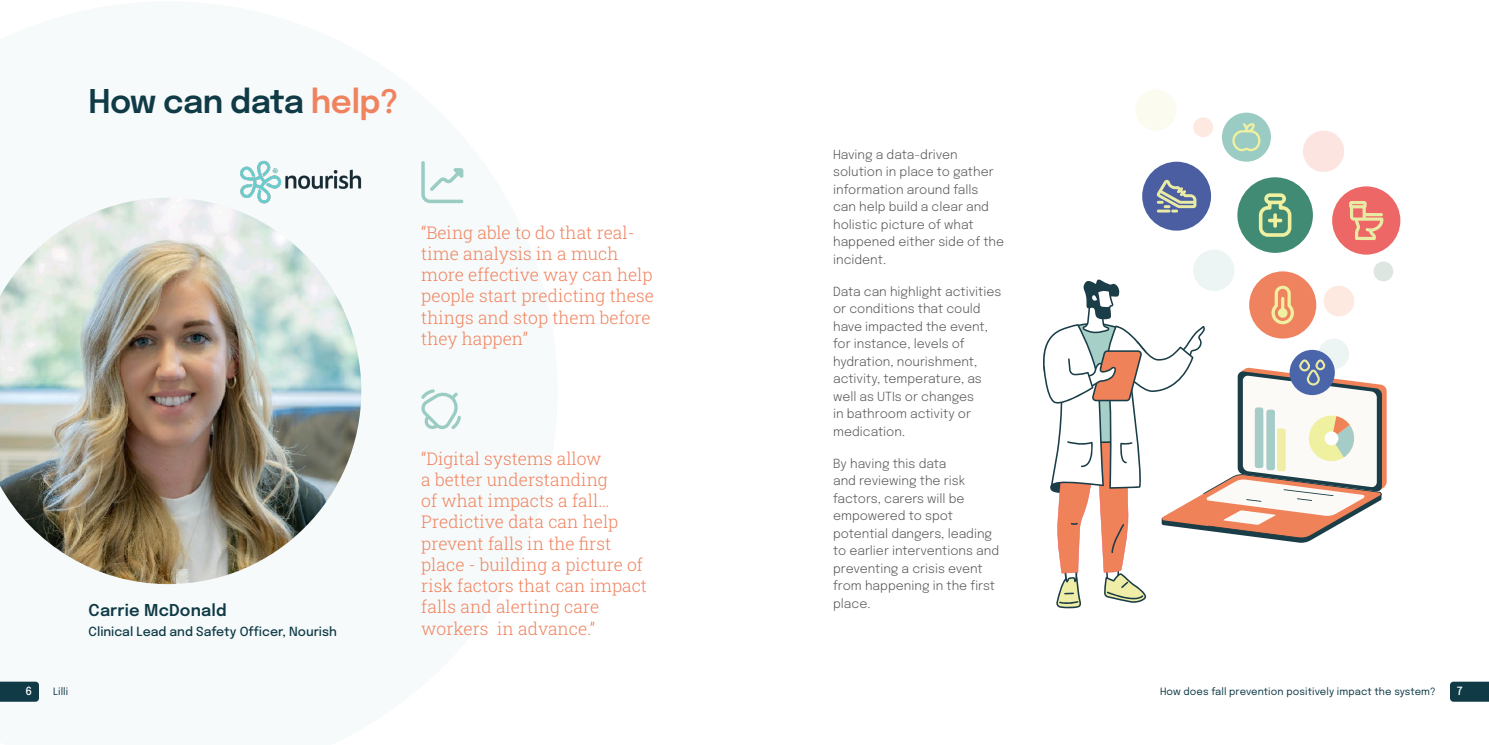
<style>
.page{position:relative;width:1489px;height:745px;background:#fff}
.page>*{position:absolute;margin:0;border:0;box-sizing:border-box;transform-origin:0 0}
.t1{font:600 32.5px "Epilogue";letter-spacing:-.02em;color:#0f3a46}
.t2{font:300 17.5px/21.2px "Roboto Slab";color:#f0835f}
.t3{font:600 16.25px "Epilogue";letter-spacing:.01em;color:#0f3a46}
.t4{font:300 12.5px/17.5px "Epilogue";color:#575756}
.t5{font:500 12.5px "Epilogue";color:#0f3a46}
.t6{font:500 11.25px "Epilogue";color:#fff}
.t7{font:10px "Epilogue";letter-spacing:.01em;color:#0f3a46}
.s1{color:#f0835f}
</style>
<div class="page">
<svg style="left:421px;top:161px;width:42px;height:42px"></svg>
<svg style="left:421px;top:389px;width:40px;height:41px"></svg>
<div style="left:1221px;top:113px;width:49px;height:49px;background:#9accc4;border-radius:50%"></div>
<div style="left:1237px;top:177px;width:75px;height:76px;background:#418b75;border-radius:50%"></div>
<div style="left:1331px;top:186px;width:69px;height:68px;background:#ec6765;border-radius:50%"></div>
<svg style="left:1248px;top:271px;width:68px;height:67px"></svg>
<div style="left:1193px;top:249px;width:41px;height:42px;background:#edf5f4;border-radius:50%"></div>
<div style="left:1302px;top:130px;width:41px;height:42px;background:#fce5e0;border-radius:50%"></div>
<div style="left:1135px;top:89px;width:41px;height:41px;background:#fbfbef;border-radius:50%"></div>
<div style="left:1373px;top:261px;width:20px;height:20px;background:#dee6e1;border-radius:50%"></div>
<div style="left:1193px;top:117px;width:19px;height:20px;background:#fde9df;border-radius:50%"></div>
<div style="left:1142px;top:162px;width:68px;height:68px;background:#4a5ea1;border-radius:50%"></div>
<svg style="left:1258px;top:193px;width:33px;height:44px"></svg>
<svg style="left:1156px;top:179px;width:40px;height:33px"></svg>
<svg style="left:1349px;top:201px;width:34px;height:39px"></svg>
<svg style="left:1232px;top:123px;width:29px;height:29px"></svg>
<svg style="left:1043px;top:277px;width:343px;height:331px"></svg>
<img style="left:239px;top:160px;width:123px;height:37px">
<svg style="left:1450px;top:681px;width:38px;height:20px"></svg>
<svg style="left:0;top:681px;width:39px;height:20px"></svg>
<img style="left:0;top:197px;width:361px;height:386px">
<h1 class="t1" style="left:89px;top:78px;width:311px">How can data <span class="s1">help?</span></h1>
<h3 class="t3" style="left:89px;top:598px;width:139px">Carrie McDonald</h3>
<p class="t5" style="left:89px;top:622px;width:250px">Clinical Lead and Safety Officer, Nourish</p>
<h2 class="t2" style="left:421px;top:221px;width:234px">“Being able to do that real&shy;time analysis in a much more effective way can help people start predicting these things and stop them before they happen”</h2>
<h2 class="t2" style="left:421px;top:447px;width:227px">“Digital systems allow<br>a better understanding<br>of what impacts a fall…<br>Predictive data can help prevent falls in the first place - building a picture of risk factors that can impact falls and alerting care workers in advance.”</h2>
<p class="t4" style="left:833px;top:145px;width:172px">Having a data-driven solution in place to gather information around falls can help build a clear and holistic picture of what happened either side of the incident.</p>
<p class="t4" style="left:833px;top:281px;width:170px">Data can highlight activities or conditions that could have impacted the event, for instance, levels of hydration, nourishment, activity, temperature, as well as UTIs or changes<br>in bathroom activity or medication.</p>
<p class="t4" style="left:833px;top:453px;width:167px">By having this data<br>and reviewing the risk factors, carers will be empowered to spot potential dangers, leading to earlier interventions and preventing a crisis event from happening in the first place.</p>
<p class="t6" style="left:26px;top:682px;width:8px">6</p>
<p class="t7" style="left:53px;top:684px;width:17px">Lilli</p>
<p class="t7" style="left:1159px;top:684px;width:277px">How does fall prevention positively impact the system?</p>
<p class="t6" style="left:1456px;top:682px;width:7px">7</p>
</div>
